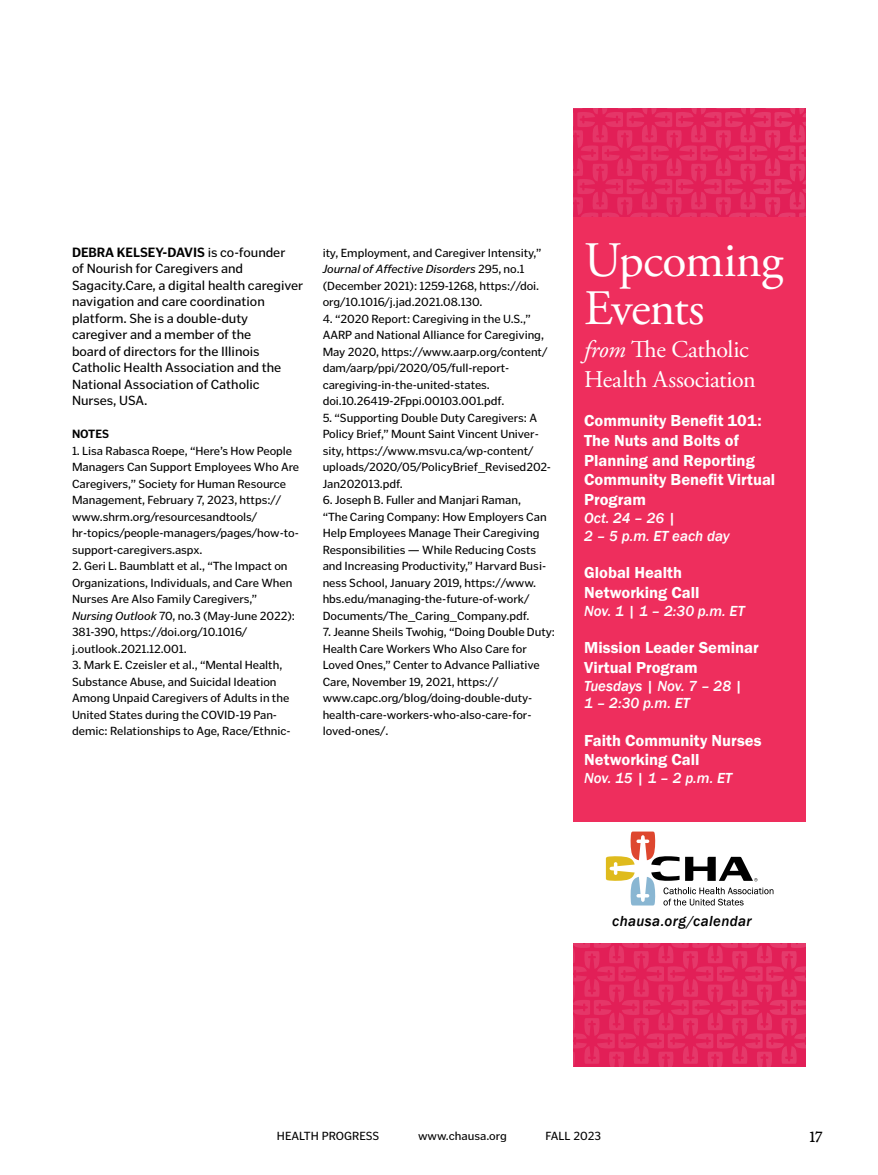
<style>
.page{position:relative;width:878px;height:1175px;background:#fff}
.page>*{position:absolute;margin:0;border:0;box-sizing:border-box;transform-origin:0 0}
.t1{font:49.5px/48px "Adobe Garamond Pro";letter-spacing:-.02em;color:#fff}
.t2{font:24px/30px "Adobe Garamond Pro";letter-spacing:-.01em;color:#fff}
.t3{font:16.5px/19.6px "Franklin Gothic URW Dem";color:#fff}
.t4{font:italic 500 15px/17.9px "Franklin Gothic";color:#fff}
.t5{font:italic 500 15px "Franklin Gothic";letter-spacing:.025em;color:#000}
.t6{font:15px "Poynter OS Text Three L";color:#000}
.t7{font:13.5px/16.5px "Poynter Gothic Text";color:#000}
.t8{font:12px/16.5px "Poynter Gothic Text";letter-spacing:-.005em;color:#000}
.t9{font:700 12px "Poynter Gothic Text";letter-spacing:-.005em;color:#000}
.s1{font-weight:700}
.s2{font-style:italic}
</style>
<div class="page">
<div style="left:573px;top:108px;width:233px;height:817px;background:#ee2e5d"></div>
<div style="left:554px;top:822px;width:271px;height:115px;background:#fff"></div>
<svg style="left:606px;top:831px;width:167px;height:74px"></svg>
<svg style="left:573px;top:943px;width:233px;height:123px;background:#e3295e"></svg>
<svg style="left:573px;top:108px;width:233px;height:108px;fill:#e2245a"></svg>
<p class="t7" style="left:72px;top:244px;width:233px"><span class="s1">DEBRA KELSEY-DAVIS</span> is co-founder<br>of Nourish for Caregivers and<br>Sagacity.Care, a digital health caregiver navigation and care coordination platform. She is a double-duty caregiver and a member of the<br>board of directors for the Illinois<br>Catholic Health Association and the<br>National Association of Catholic<br>Nurses, USA.</p>
<p class="t9" style="left:72px;top:427px;width:38px">NOTES</p>
<p class="t8" style="left:72px;top:442px;width:229px">1. Lisa Rabasca Roepe, “Here’s How People Managers Can Support Employees Who Are Caregivers,” Society for Human Resource Management, February 7, 2023, https:// www.shrm.org/resourcesandtools/ hr-topics/people-managers/pages/how-to&shy;support-caregivers.aspx.</p>
<p class="t8" style="left:72px;top:558px;width:224px">2. Geri L. Baumblatt et al., “The Impact on Organizations, Individuals, and Care When Nurses Are Also Family Caregivers,” <span class="s2">Nursing Outlook</span> 70, no.3 (May-June 2022):<br>381-390, https://doi.org/10.1016/ j.outlook.2021.12.001.</p>
<p class="t8" style="left:72px;top:657px;width:220px">3. Mark E. Czeisler et al., “Mental Health, Substance Abuse, and Suicidal Ideation Among Unpaid Caregivers of Adults in the United States during the COVID-19 Pan&shy;demic: Relationships to Age, Race/Ethnic-</p>
<p class="t8" style="left:322px;top:244px;width:220px">ity, Employment, and Caregiver Intensity,” <span class="s2">Journal of Affective Disorders</span> 295, no.1 (December 2021): 1259-1268, https://doi. org/10.1016/j.jad.2021.08.130.</p>
<p class="t8" style="left:323px;top:310px;width:226px">4. “2020 Report: Caregiving in the U.S.,” AARP and National Alliance for Caregiving, May 2020, https://www.aarp.org/content/ dam/aarp/ppi/2020/05/full-report&shy;caregiving-in-the-united-states. doi.10.26419-2Fppi.00103.001.pdf.</p>
<p class="t8" style="left:323px;top:409px;width:230px">5. “Supporting Double Duty Caregivers: A Policy Brief,” Mount Saint Vincent Univer&shy;sity, https://www.msvu.ca/wp-content/ uploads/2020/05/PolicyBrief_Revised202- Jan202013.pdf.</p>
<p class="t8" style="left:323px;top:492px;width:225px">6. Joseph B. Fuller and Manjari Raman, “The Caring Company: How Employers Can Help Employees Manage Their Caregiving Responsibilities — While Reducing Costs and Increasing Productivity,” Harvard Busi&shy;ness School, January 2019, https://www. hbs.edu/managing-the-future-of-work/ Documents/The_Caring_Company.pdf.</p>
<p class="t8" style="left:323px;top:624px;width:234px">7. Jeanne Sheils Twohig, “Doing Double Duty:<br>Health Care Workers Who Also Care for Loved Ones,” Center to Advance Palliative Care, November 19, 2021, https:// www.capc.org/blog/doing-double-duty&shy;health-care-workers-who-also-care-for&shy;loved-ones/.</p>
<h1 class="t1" style="left:584px;top:238px;width:200px">Upcoming<br>Events</h1>
<h2 class="t2" style="left:584px;top:335px;width:173px"><span class="s2">from</span> The Catholic<br>Health Association</h2>
<h3 class="t3" style="left:584px;top:411px;width:193px">Community Benefit 101:<br>The Nuts and Bolts of<br>Planning and Reporting<br>Community Benefit Virtual<br>Program</h3>
<p class="t4" style="left:584px;top:509px;width:147px">Oct. 24 – 26 |<br>2 – 5 p.m. ET each day</p>
<h3 class="t3" style="left:584px;top:562px;width:117px">Global Health<br>Networking Call</h3>
<p class="t4" style="left:584px;top:602px;width:162px">Nov. 1 | 1 – 2:30 p.m. ET</p>
<h3 class="t3" style="left:584px;top:637px;width:176px">Mission Leader Seminar<br>Virtual Program</h3>
<p class="t4" style="left:584px;top:676px;width:160px">Tuesdays | Nov. 7 – 28 |<br>1 – 2:30 p.m. ET</p>
<h3 class="t3" style="left:584px;top:730px;width:179px">Faith Community Nurses<br>Networking Call</h3>
<p class="t4" style="left:584px;top:769px;width:149px">Nov. 15 | 1 – 2 p.m. ET</p>
<p class="t5" style="left:612px;top:911px;width:141px">chausa.org/calendar</p>
<p class="t8" style="left:277px;top:1127px;width:104px">HEALTH PROGRESS</p>
<p class="t8" style="left:418px;top:1127px;width:90px">www.chausa.org</p>
<p class="t8" style="left:545px;top:1127px;width:57px">FALL 2023</p>
<p class="t6" style="left:809px;top:1128px;width:14px">17</p>
</div>
